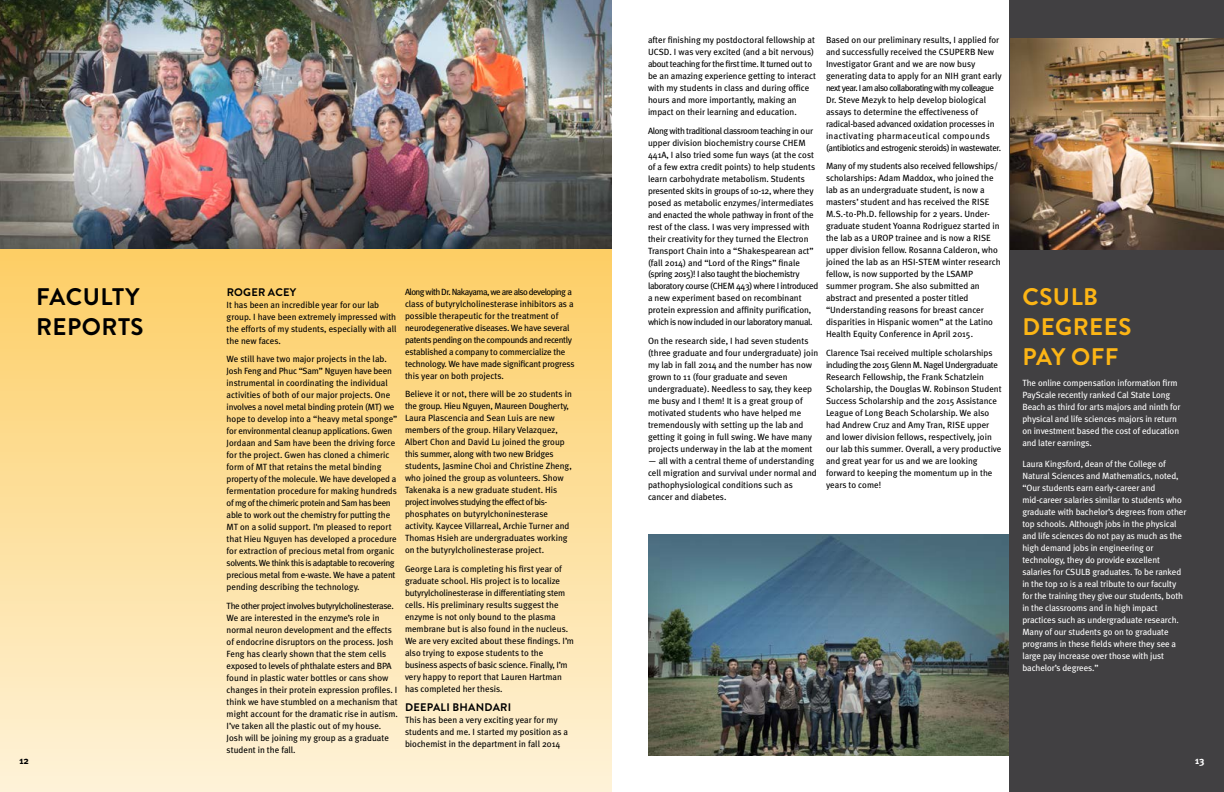
<style>
.page{position:relative;width:1224px;height:792px;background:#fff}
.page>*{position:absolute;margin:0;border:0;box-sizing:border-box;transform-origin:0 0}
.t1{font:700 24px/30px "Brandon Grotesque";letter-spacing:.02em;color:#fcb515}
.t2{font:700 24px/30px "Brandon Grotesque";letter-spacing:.02em;color:#000}
.t3{font:700 11px "Brandon Grotesque";letter-spacing:.02em;color:#000}
.t4{font:700 10px "Meta Plus";color:#000}
.t5{font:700 10px "Meta Plus";color:#fff}
.t6{font:9px/12px "Meta Plus";color:#000}
.t7{font:9px/12px "Meta Plus";letter-spacing:-.01em;color:#fff}
.t8{font:9px/12px "Meta Plus";letter-spacing:-.02em;color:#000}
</style>
<div class="page">
<svg style="left:0;top:249px;width:612px;height:543px;background:#fde09e"></svg>
<img style="left:648px;top:534px;width:361px;height:222px">
<img style="left:0;top:0;width:612px;height:249px">
<div style="left:1009px;top:0;width:215px;height:792px;background:#414042"></div>
<img style="left:1010px;top:39px;width:214px;height:210px">
<h1 class="t2" style="left:36px;top:282px;width:109px">FACULTY<br>REPORTS</h1>
<p class="t3" style="left:227px;top:284px;width:71px">ROGER ACEY</p>
<p class="t6" style="left:227px;top:298px;width:171px">It has been an incredible year for our lab group. I have been extremely impressed with the efforts of my students, especially with all the new faces.</p>
<p class="t6" style="left:227px;top:353px;width:172px">We still have two major projects in the lab.<br>Josh Feng and Phuc “Sam” Nguyen have been instrumental in coordinating the individual activities of both of our major projects. One involves a novel metal binding protein (MT) we hope to develop into a “heavy metal sponge” for environmental cleanup applications. Gwen Jordaan and Sam have been the driving force for the project. Gwen has cloned a chimeric form of MT that retains the metal binding property of the molecule. We have developed a fermentation procedure for making hundreds of mg of the chimeric protein and Sam has been able to work out the chemistry for putting the MT on a solid support. I’m pleased to report that Hieu Nguyen has developed a procedure for extraction of precious metal from organic solvents. We think this is adaptable to recovering precious metal from e-waste. We have a patent pending describing the technology.</p>
<p class="t6" style="left:227px;top:599px;width:173px">The other project involves butyrylcholinesterase.<br>We are interested in the enzyme’s role in normal neuron development and the effects of endocrine disruptors on the process. Josh Feng has clearly shown that the stem cells exposed to levels of phthalate esters and BPA found in plastic water bottles or cans show changes in their protein expression profiles. I think we have stumbled on a mechanism that might account for the dramatic rise in autism.<br>I’ve taken all the plastic out of my house.<br>Josh will be joining my group as a graduate student in the fall.</p>
<p class="t8" style="left:405px;top:286px;width:171px">Along with Dr. Nakayama, we are also developing a class of butyrylcholinesterase inhibitors as a possible therapeutic for the treatment of neurodegenerative diseases. We have several patents pending on the compounds and recently established a company to commercialize the technology. We have made significant progress this year on both projects.</p>
<p class="t6" style="left:405px;top:388px;width:168px">Believe it or not, there will be 20 students in the group. Hieu Nguyen, Maureen Dougherty, Laura Plascencia and Sean Luis are new members of the group. Hilary Velazquez, Albert Chon and David Lu joined the group this summer, along with two new Bridges students, Jasmine Choi and Christine Zheng, who joined the group as volunteers. Show Takenaka is a new graduate student. His project involves studying the effect of bis&shy;phosphates on butyrylchoninesterase activity. Kaycee Villarreal, Archie Turner and Thomas Hsieh are undergraduates working on the butyrylcholinesterase project.</p>
<p class="t6" style="left:405px;top:563px;width:170px">George Lara is completing his first year of graduate school. His project is to localize butyrylcholinesterase in differentiating stem cells. His preliminary results suggest the enzyme is not only bound to the plasma membrane but is also found in the nucleus.<br>We are very excited about these findings. I’m also trying to expose students to the business aspects of basic science. Finally, I’m very happy to report that Lauren Hartman has completed her thesis.</p>
<p class="t3" style="left:405px;top:699px;width:108px">DEEPALI BHANDARI</p>
<p class="t6" style="left:405px;top:713px;width:165px">This has been a very exciting year for my students and me. I started my position as a biochemist in the department in fall 2014</p>
<p class="t6" style="left:648px;top:34px;width:170px">after finishing my postdoctoral fellowship at UCSD. I was very excited (and a bit nervous) about teaching for the first time. It turned out to be an amazing experience getting to interact with my students in class and during office hours and more importantly, making an impact on their learning and education.</p>
<p class="t6" style="left:648px;top:124px;width:172px">Along with traditional classroom teaching in our upper division biochemistry course CHEM 441A, I also tried some fun ways (at the cost of a few extra credit points) to help students learn carbohydrate metabolism. Students presented skits in groups of 10-12, where they posed as metabolic enzymes/intermediates and enacted the whole pathway in front of the rest of the class. I was very impressed with their creativity for they turned the Electron Transport Chain into a “Shakespearean act” (fall 2014) and “Lord of the Rings” finale (spring 2015)! I also taught the biochemistry laboratory course (CHEM 443) where I introduced a new experiment based on recombinant protein expression and affinity purification, which is now included in our laboratory manual.</p>
<p class="t6" style="left:648px;top:335px;width:172px">On the research side, I had seven students (three graduate and four undergraduate) join my lab in fall 2014 and the number has now grown to 11 (four graduate and seven undergraduate). Needless to say, they keep me busy and I them! It is a great group of motivated students who have helped me tremendously with setting up the lab and getting it going in full swing. We have many projects underway in the lab at the moment</p>
<p class="t6" style="left:648px;top:455px;width:170px">— all with a central theme of understanding cell migration and survival under normal and pathophysiological conditions such as cancer and diabetes.</p>
<p class="t6" style="left:826px;top:34px;width:177px">Based on our preliminary results, I applied for and successfully received the CSUPERB New Investigator Grant and we are now busy generating data to apply for an NIH grant early next year. I am also collaborating with my colleague Dr. Steve Mezyk to help develop biological assays to determine the effectiveness of radical-based advanced oxidation processes in inactivating pharmaceutical compounds (antibiotics and estrogenic steroids) in wastewater.</p>
<p class="t6" style="left:826px;top:160px;width:176px">Many of my students also received fellowships/ scholarships: Adam Maddox, who joined the lab as an undergraduate student, is now a masters’ student and has received the RISE M.S.-to-Ph.D. fellowship for 2 years. Under&shy;graduate student Yoanna Rodriguez started in the lab as a UROP trainee and is now a RISE upper division fellow. Rosanna Calderon, who joined the lab as an HSI-STEM winter research fellow, is now supported by the LSAMP summer program. She also submitted an abstract and presented a poster titled “Understanding reasons for breast cancer disparities in Hispanic women” at the Latino Health Equity Conference in April 2015.</p>
<p class="t6" style="left:826px;top:347px;width:177px">Clarence Tsai received multiple scholarships including the 2015 Glenn M. Nagel Undergraduate Research Fellowship, the Frank Schatzlein Scholarship, the Douglas W. Robinson Student Success Scholarship and the 2015 Assistance League of Long Beach Scholarship. We also had Andrew Cruz and Amy Tran, RISE upper and lower division fellows, respectively, join our lab this summer. Overall, a very productive and great year for us and we are looking forward to keeping the momentum up in the years to come!</p>
<h1 class="t1" style="left:1023px;top:282px;width:110px">CSULB<br>DEGREES<br>PAY OFF</h1>
<p class="t7" style="left:1022px;top:377px;width:160px">The online compensation information firm PayScale recently ranked Cal State Long Beach as third for arts majors and ninth for physical and life sciences majors in return on investment based the cost of education and later earnings.</p>
<p class="t7" style="left:1022px;top:458px;width:166px">Laura Kingsford, dean of the College of Natural Sciences and Mathematics, noted, “Our students earn early-career and mid-career salaries similar to students who graduate with bachelor’s degrees from other top schools. Although jobs in the physical and life sciences do not pay as much as the high demand jobs in engineering or technology, they do provide excellent salaries for CSULB graduates. To be ranked in the top 10 is a real tribute to our faculty for the training they give our students, both in the classrooms and in high impact practices such as undergraduate research.<br>Many of our students go on to graduate programs in these fields where they see a large pay increase over those with just bachelor’s degrees.”</p>
<p class="t4" style="left:19px;top:755px;width:11px">12</p>
<p class="t5" style="left:1195px;top:755px;width:11px">13</p>
</div>
